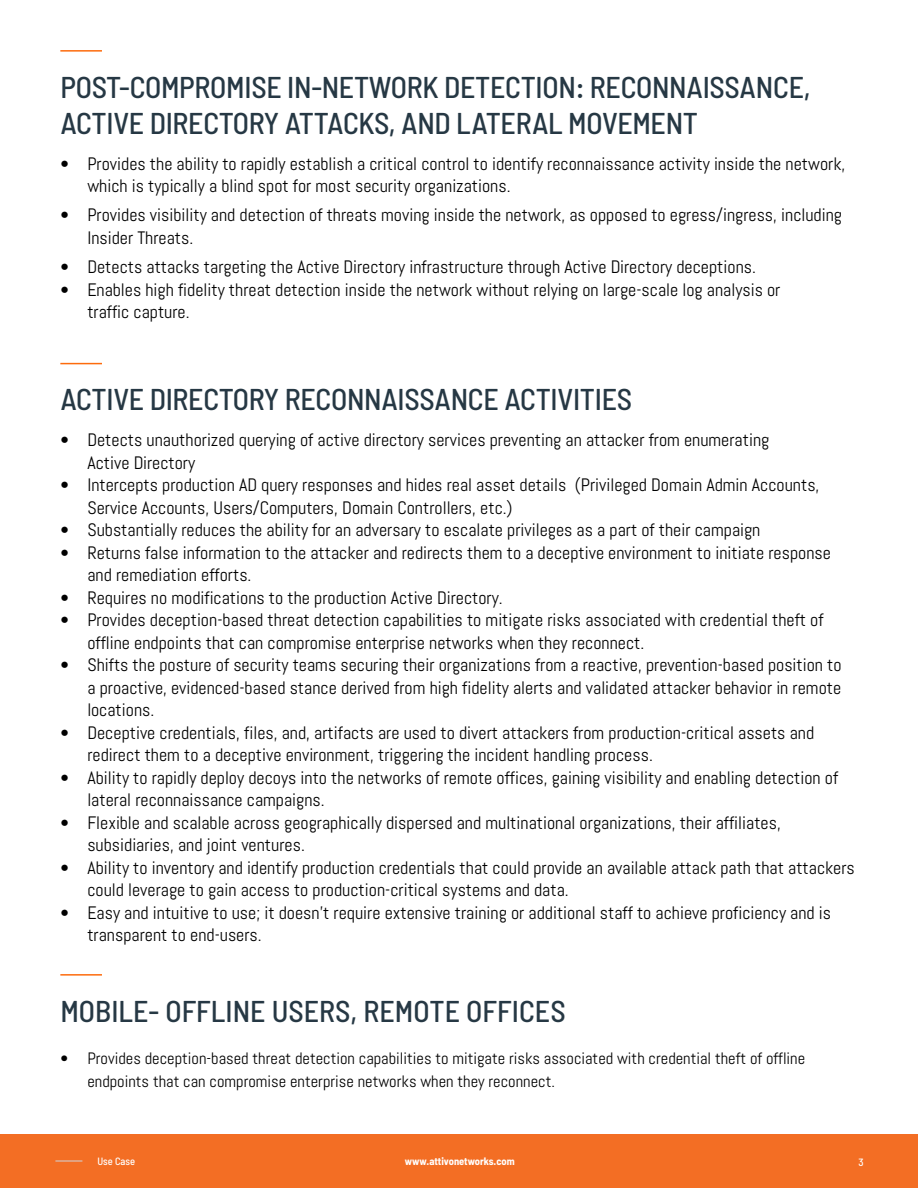
<style>
.page{position:relative;width:918px;height:1188px;background:#fff}
.page>*{position:absolute;margin:0;border:0;box-sizing:border-box;transform-origin:0 0}
.Section_Title_Width{font:500 semi-condensed 30px/36px "Barlow";letter-spacing:-.01em;color:#263844}
.t1{font:18px/22.5px "Abel";color:#000}
.t2{font:16.5px/22.5px "Abel";color:#000}
.t3{font:700 semi-condensed 10.5px "Barlow";color:#fff}
.t4{font:500 semi-condensed 10.5px "Barlow";color:#fff}
</style>
<div class="page">
<div style="left:0;top:1134px;width:918px;height:54px;background:#f36e24"></div>
<svg style="left:55px;top:1161px;width:27px;height:1px"></svg>
<hr style="left:60px;top:50px;width:42px;height:2px;background:#fd6b0d">
<hr style="left:60px;top:363px;width:42px;height:1px;background:#fd6b0d">
<hr style="left:60px;top:974px;width:42px;height:2px;background:#fd6b0d">
<p class="Section_Title_Width" style="left:60px;top:68px;width:752px">POST-COMPROMISE IN-NETWORK DETECTION: RECONNAISSANCE,<br>ACTIVE DIRECTORY ATTACKS, AND LATERAL MOVEMENT</p>
<p class="t1" style="left:87px;top:152px;width:760px;text-indent:-27px">• Provides the ability to rapidly establish a critical control to identify reconnaissance activity inside the network, which is typically a blind spot for most security organizations.</p>
<p class="t1" style="left:87px;top:204px;width:756px;text-indent:-27px">• Provides visibility and detection of threats moving inside the network, as opposed to egress/ingress, including<br>Insider Threats.</p>
<p class="t1" style="left:60px;top:256px;width:697px">• Detects attacks targeting the Active Directory infrastructure through Active Directory deceptions.</p>
<p class="t1" style="left:87px;top:278px;width:695px;text-indent:-27px">• Enables high fidelity threat detection inside the network without relying on large-scale log analysis or traffic capture.</p>
<p class="Section_Title_Width" style="left:60px;top:381px;width:573px">ACTIVE DIRECTORY RECONNAISSANCE ACTIVITIES</p>
<p class="t1" style="left:87px;top:429px;width:684px;text-indent:-27px">• Detects unauthorized querying of active directory services preventing an attacker from enumerating<br>Active Directory</p>
<p class="t1" style="left:87px;top:474px;width:734px;text-indent:-27px">• Intercepts production AD query responses and hides real asset details (Privileged Domain Admin Accounts,<br>Service Accounts, Users/Computers, Domain Controllers, etc.)</p>
<p class="t1" style="left:60px;top:519px;width:702px">• Substantially reduces the ability for an adversary to escalate privileges as a part of their campaign</p>
<p class="t1" style="left:87px;top:541px;width:745px;text-indent:-27px">• Returns false information to the attacker and redirects them to a deceptive environment to initiate response and remediation efforts.</p>
<p class="t1" style="left:60px;top:586px;width:444px">• Requires no modifications to the production Active Directory.</p>
<p class="t1" style="left:87px;top:609px;width:738px;text-indent:-27px">• Provides deception-based threat detection capabilities to mitigate risks associated with credential theft of offline endpoints that can compromise enterprise networks when they reconnect.</p>
<p class="t1" style="left:87px;top:654px;width:756px;text-align:justify;text-indent:-27px">• Shifts the posture of security teams securing their organizations from a reactive, prevention-based position to a proactive, evidenced-based stance derived from high fidelity alerts and validated attacker behavior in remote locations.</p>
<p class="t1" style="left:87px;top:721px;width:728px;text-indent:-27px">• Deceptive credentials, files, and, artifacts are used to divert attackers from production-critical assets and redirect them to a deceptive environment, triggering the incident handling process.</p>
<p class="t1" style="left:87px;top:766px;width:752px;text-indent:-27px">• Ability to rapidly deploy decoys into the networks of remote offices, gaining visibility and enabling detection of lateral reconnaissance campaigns.</p>
<p class="t1" style="left:87px;top:811px;width:695px;text-indent:-27px">• Flexible and scalable across geographically dispersed and multinational organizations, their affiliates, subsidiaries, and joint ventures.</p>
<p class="t1" style="left:87px;top:856px;width:769px;text-indent:-27px">• Ability to inventory and identify production credentials that could provide an available attack path that attackers could leverage to gain access to production-critical systems and data.</p>
<p class="t1" style="left:87px;top:901px;width:745px;text-indent:-27px">• Easy and intuitive to use; it doesn’t require extensive training or additional staff to achieve proficiency and is transparent to end-users.</p>
<p class="Section_Title_Width" style="left:60px;top:992px;width:507px">MOBILE- OFFLINE USERS, REMOTE OFFICES</p>
<p class="t2" style="left:87px;top:1047px;width:719px;text-indent:-27px">• Provides deception-based threat detection capabilities to mitigate risks associated with credential theft of offline endpoints that can compromise enterprise networks when they reconnect.</p>
<p class="t4" style="left:97px;top:1155px;width:39px">Use Case</p>
<p class="t3" style="left:405px;top:1155px;width:111px">www.attivonetworks.com</p>
<p class="t4" style="left:859px;top:1155px;width:7px">3</p>
</div>
